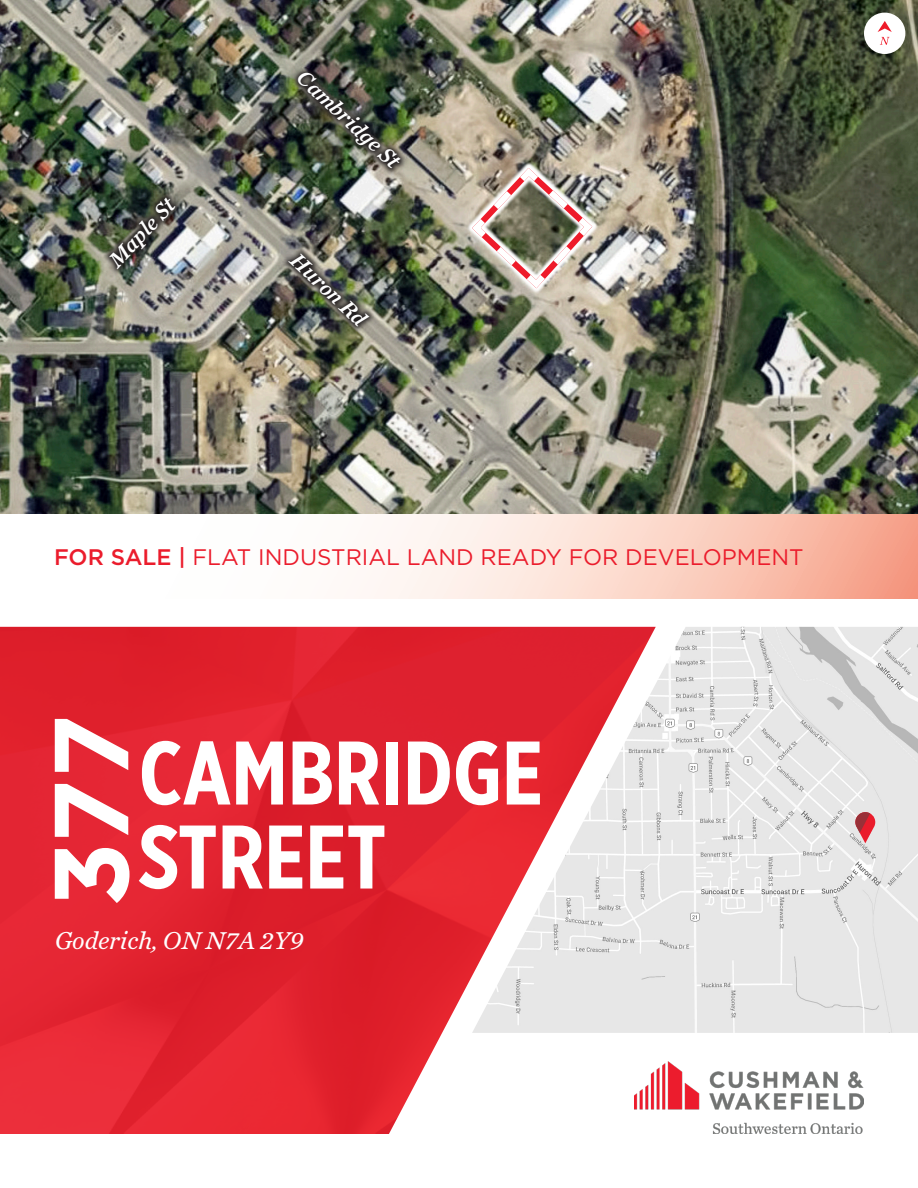
<style>
.page{position:relative;width:918px;height:1188px;background:#fff}
.page>*{position:absolute;margin:0;border:0;box-sizing:border-box;transform-origin:0 0}
.t1{font:700 105px "Gotham";color:#fff}
.t2{font:700 90px "Gotham X Narrow";color:#fff}
.t3{font:italic 25.5px "Chronicle Text G2";color:#fff}
.t4{font:22.5px "Gotham";color:#eb1c2c}
.t5{font:italic 22.05px "Chronicle Text G2 Semi";color:#fff}
.s1{font-weight:500}
</style>
<div class="page">
<img style="left:0;top:627px;width:472px;height:507px">
<img style="left:634px;top:1061px;width:230px;height:73px">
<svg style="left:368px;top:514px;width:550px;height:85px;background:#fbd4c7"></svg>
<img style="left:472px;top:627px;width:446px;height:406px">
<svg style="left:855px;top:812px;width:20px;height:31px"></svg>
<img style="left:0;top:0;width:918px;height:514px">
<div style="left:864px;top:13px;width:41px;height:41px;background:#fff;border-radius:50%"></div>
<svg style="left:878px;top:21px;width:14px;height:24px"></svg>
<svg style="left:466px;top:162px;width:132px;height:132px"></svg>
<img style="left:291px;top:66px;width:117px;height:110px">
<img style="left:282px;top:247px;width:94px;height:87px">
<img style="left:102px;top:190px;width:80px;height:86px">
<img style="left:468px;top:164px;width:129px;height:129px">
<p class="t5" style="left:100px;top:252px;width:88px;rotate:-47deg">Maple St</p>
<p class="t5" style="left:312px;top:61px;width:134px;rotate:43deg">Cambridge St</p>
<p class="t5" style="left:306px;top:244px;width:96px;rotate:43deg">Huron Rd</p>
<p class="t4" style="left:54px;top:543px;width:751px"><span class="s1">FOR SALE |</span> FLAT INDUSTRIAL LAND READY FOR DEVELOPMENT</p>
<p class="t1" style="left:21px;top:907px;width:195px;rotate:-90deg">377</p>
<p class="t2" style="left:139px;top:718px;width:406px">CAMBRIDGE</p>
<p class="t2" style="left:139px;top:802px;width:249px">STREET</p>
<p class="t3" style="left:55px;top:921px;width:250px">Goderich, ON N7A 2Y9</p>
</div>
